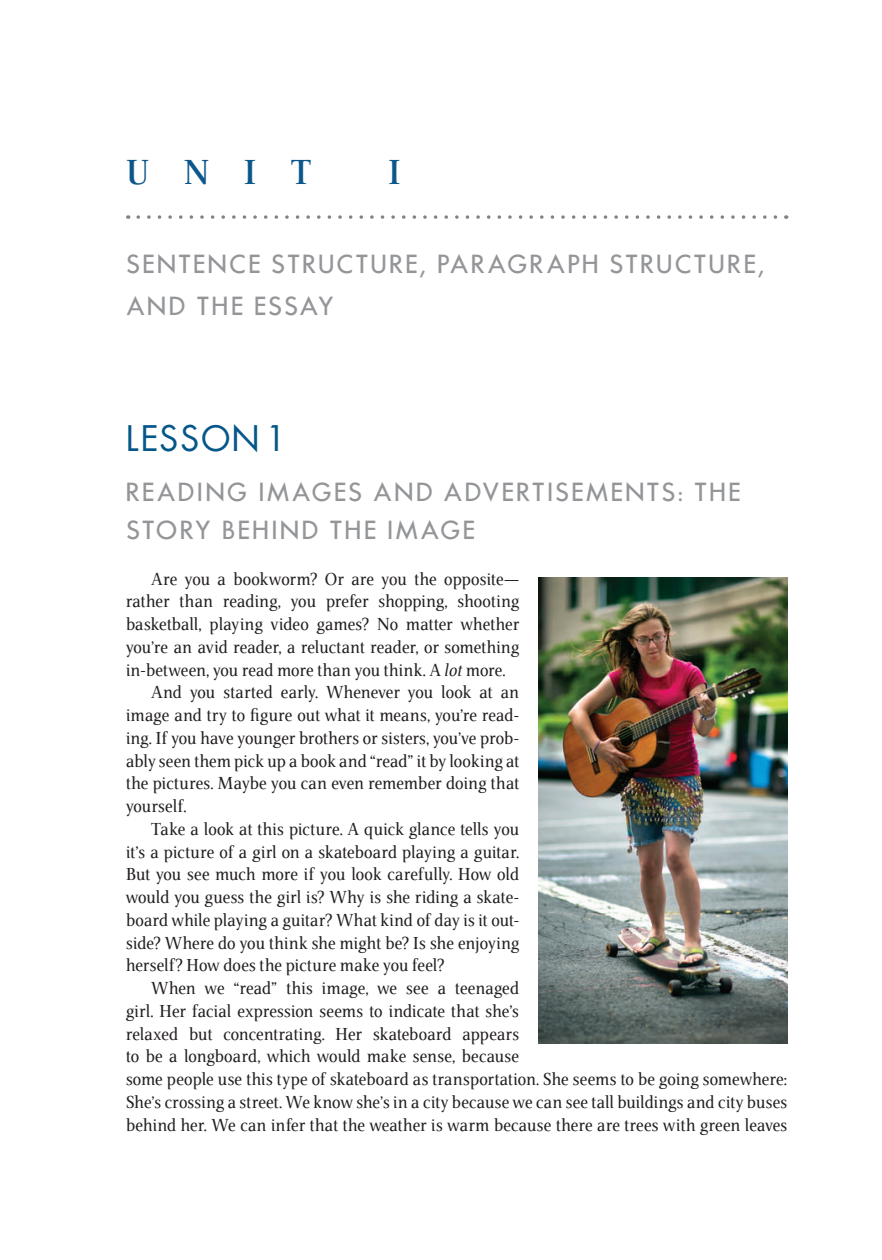
<style>
.page{position:relative;width:882px;height:1260px;background:#fff}
.page>*{position:absolute;margin:0;border:0;box-sizing:border-box;transform-origin:0 0}
.t1{font:35px "Futura";letter-spacing:.05em;color:#055689}
.t2{font:600 35px "Veritas AE";color:#0b578b}
.t3{font:500 24.5px/42px "Futura";letter-spacing:.085em;color:#939598}
.t4{font:17.5px "Veritas AE";letter-spacing:.01em;color:#231f20}
.s1{font-style:italic}
</style>
<div class="page">
<svg style="left:138px;top:215px;width:649px;height:4px"></svg>
<img style="left:539px;top:578px;width:249px;height:466px">
<h1 class="t2" style="left:126px;top:152px;width:187px">UNIT</h1>
<h1 class="t2" style="left:388px;top:152px;width:13px">I</h1>
<h2 class="t3" style="left:126px;top:243px;width:640px">SENTENCE STRUCTURE, PARAGRAPH STRUCTURE,<br>AND THE ESSAY</h2>
<h1 class="t1" style="left:126px;top:416px;width:155px">LESSON 1</h1>
<h2 class="t3" style="left:126px;top:472px;width:616px;line-height:38.5px">READING IMAGES AND ADVERTISEMENTS: THE<br>STORY BEHIND THE IMAGE</h2>
<p class="t4" style="left:151px;top:569px;width:369px">Are you a bookworm? Or are you the opposite—</p>
<p class="t4" style="left:126px;top:592px;width:395px">rather than reading, you prefer shopping, shooting</p>
<p class="t4" style="left:126px;top:614px;width:395px">basketball, playing video games? No matter whether</p>
<p class="t4" style="left:126px;top:637px;width:395px">you’re an avid reader, a reluctant reader, or something</p>
<p class="t4" style="left:126px;top:660px;width:381px">in-between, you read more than you think. A <span class="s1">lot</span> more.</p>
<p class="t4" style="left:151px;top:683px;width:369px">And you started early. Whenever you look at an</p>
<p class="t4" style="left:126px;top:705px;width:395px">image and try to figure out what it means, you’re read-</p>
<p class="t4" style="left:126px;top:728px;width:395px">ing. If you have younger brothers or sisters, you’ve prob-</p>
<p class="t4" style="left:126px;top:751px;width:395px">ably seen them pick up a book and “read” it by looking at</p>
<p class="t4" style="left:126px;top:774px;width:395px">the pictures. Maybe you can even remember doing that</p>
<p class="t4" style="left:126px;top:796px;width:62px">yourself.</p>
<p class="t4" style="left:151px;top:819px;width:369px">Take a look at this picture. A quick glance tells you</p>
<p class="t4" style="left:126px;top:842px;width:395px">it’s a picture of a girl on a skateboard playing a guitar.</p>
<p class="t4" style="left:126px;top:865px;width:395px">But you see much more if you look carefully. How old</p>
<p class="t4" style="left:126px;top:887px;width:395px">would you guess the girl is? Why is she riding a skate-</p>
<p class="t4" style="left:126px;top:910px;width:395px">board while playing a guitar? What kind of day is it out-</p>
<p class="t4" style="left:126px;top:933px;width:395px">side? Where do you think she might be? Is she enjoying</p>
<p class="t4" style="left:126px;top:956px;width:320px">herself? How does the picture make you feel?</p>
<p class="t4" style="left:151px;top:978px;width:369px">When we “read” this image, we see a teenaged</p>
<p class="t4" style="left:126px;top:1001px;width:395px">girl. Her facial expression seems to indicate that she’s</p>
<p class="t4" style="left:126px;top:1024px;width:395px">relaxed but concentrating. Her skateboard appears</p>
<p class="t4" style="left:126px;top:1047px;width:395px">to be a longboard, which would make sense, because</p>
<p class="t4" style="left:126px;top:1069px;width:663px">some people use this type of skateboard as transportation. She seems to be going somewhere:</p>
<p class="t4" style="left:126px;top:1092px;width:663px">She’s crossing a street. We know she’s in a city because we can see tall buildings and city buses</p>
<p class="t4" style="left:126px;top:1115px;width:663px">behind her. We can infer that the weather is warm because there are trees with green leaves</p>
</div>
